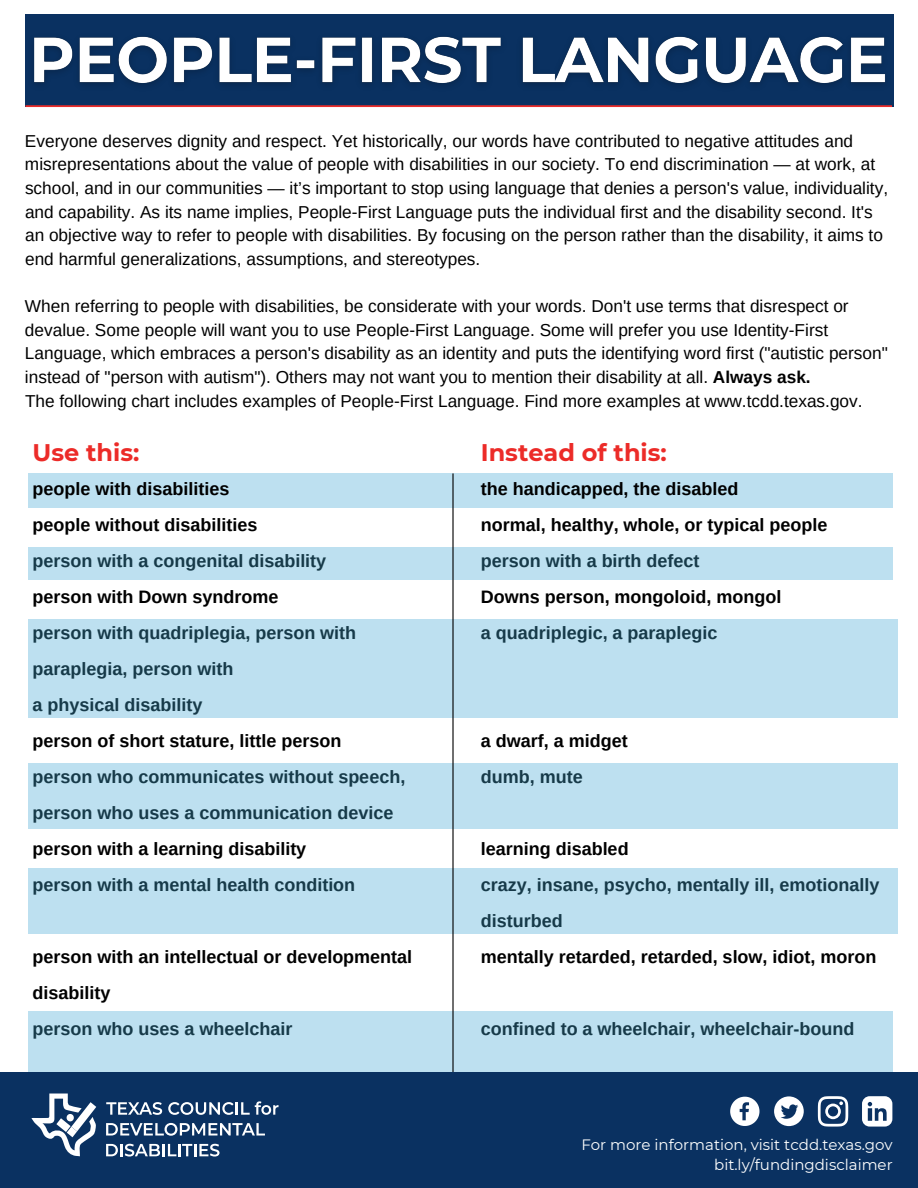
<style>
.page{position:relative;width:918px;height:1188px;background:#fff}
.page>*{position:absolute;margin:0;border:0;box-sizing:border-box;transform-origin:0 0}
.t1{font:700 24px "Montserrat";color:#ec2b28}
.t2{font:700 18px/36px "Arimo";color:#000}
.t3{font:17.25px/23.7px "Arimo";color:#000}
.t4{font:15px "Montserrat";color:#fdfefe}
.t5{font:15px "Montserrat";color:#fff}
.s1{font-weight:700}
</style>
<div class="page">
<div style="left:28px;top:473px;width:865px;height:35px;background:#bde0f0"></div>
<img style="left:25px;top:14px;width:869px;height:94px">
<svg style="left:25px;top:105px;width:867px;height:2px;background:#cd2b2f"></svg>
<div style="left:28px;top:1012px;width:865px;height:68px;background:#bde0f0"></div>
<div style="left:28px;top:547px;width:865px;height:32px;background:#bde0f0"></div>
<div style="left:28px;top:619px;width:870px;height:99px;background:#bde0f0"></div>
<div style="left:28px;top:763px;width:870px;height:65px;background:#bde0f0"></div>
<div style="left:28px;top:868px;width:870px;height:65px;background:#bde0f0"></div>
<hr style="left:452px;top:474px;width:2px;height:606px;background:#000">
<div style="left:0;top:1073px;width:918px;height:115px;background:#0a3161"></div>
<svg style="left:106px;top:1102px;width:56px;height:13px"></svg>
<svg style="left:168px;top:1101px;width:111px;height:14px"></svg>
<svg style="left:106px;top:1123px;width:159px;height:13px"></svg>
<svg style="left:106px;top:1144px;width:114px;height:13px"></svg>
<svg style="left:31px;top:1094px;width:65px;height:62px"></svg>
<svg style="left:862px;top:1096px;width:30px;height:31px"></svg>
<div style="left:774px;top:1096px;width:30px;height:30px;background:#fff;border-radius:50%"></div>
<svg style="left:781px;top:1104px;width:17px;height:15px"></svg>
<svg style="left:818px;top:1096px;width:30px;height:31px"></svg>
<svg style="left:730px;top:1097px;width:29px;height:29px"></svg>
<p class="t3" style="left:25px;top:129px;width:865px">Everyone deserves dignity and respect. Yet historically, our words have contributed to negative attitudes and misrepresentations about the value of people with disabilities in our society. To end discrimination — at work, at school, and in our communities — it’s important to stop using language that denies a person's value, individuality, and capability. As its name implies, People-First Language puts the individual first and the disability second. It's an objective way to refer to people with disabilities. By focusing on the person rather than the disability, it aims to end harmful generalizations, assumptions, and stereotypes.</p>
<p class="t3" style="left:25px;top:294px;width:864px">When referring to people with disabilities, be considerate with your words. Don't use terms that disrespect or devalue. Some people will want you to use People-First Language. Some will prefer you use Identity-First Language, which embraces a person's disability as an identity and puts the identifying word first ("autistic person" instead of "person with autism"). Others may not want you to mention their disability at all. <span class="s1">Always ask.</span></p>
<p class="t3" style="left:25px;top:389px;width:839px">The following chart includes examples of People-First Language. Find more examples at www.tcdd.texas.gov.</p>
<h2 class="t1" style="left:33px;top:438px;width:108px">Use this:</h2>
<h2 class="t2" style="left:33px;top:471px;width:374px">people with disabilities<br>people without disabilities<br>person with a congenital disability<br>person with Down syndrome<br>person with quadriplegia, person with paraplegia, person with<br>a physical disability<br>person of short stature, little person person who communicates without speech, person who uses a communication device person with a learning disability<br>person with a mental health condition</h2>
<p class="t1" style="left:481px;top:438px;width:188px">Instead of this:</p>
<p class="t2" style="left:481px;top:471px;width:348px">the handicapped, the disabled<br>normal, healthy, whole, or typical people person with a birth defect<br>Downs person, mongoloid, mongol<br>a quadriplegic, a paraplegic</p>
<p class="t2" style="left:481px;top:723px;width:148px">a dwarf, a midget dumb, mute</p>
<p class="t2" style="left:481px;top:831px;width:400px">learning disabled<br>crazy, insane, psycho, mentally ill, emotionally disturbed<br>mentally retarded, retarded, slow, idiot, moron</p>
<h2 class="t2" style="left:33px;top:939px;width:381px">person with an intellectual or developmental disability<br>person who uses a wheelchair</h2>
<p class="t2" style="left:481px;top:1011px;width:375px">confined to a wheelchair, wheelchair-bound</p>
<p class="t4" style="left:581px;top:1135px;width:313px">For more information, visit tcdd.texas.gov</p>
<p class="t5" style="left:714px;top:1156px;width:180px">bit.ly/fundingdisclaimer</p>
</div>
